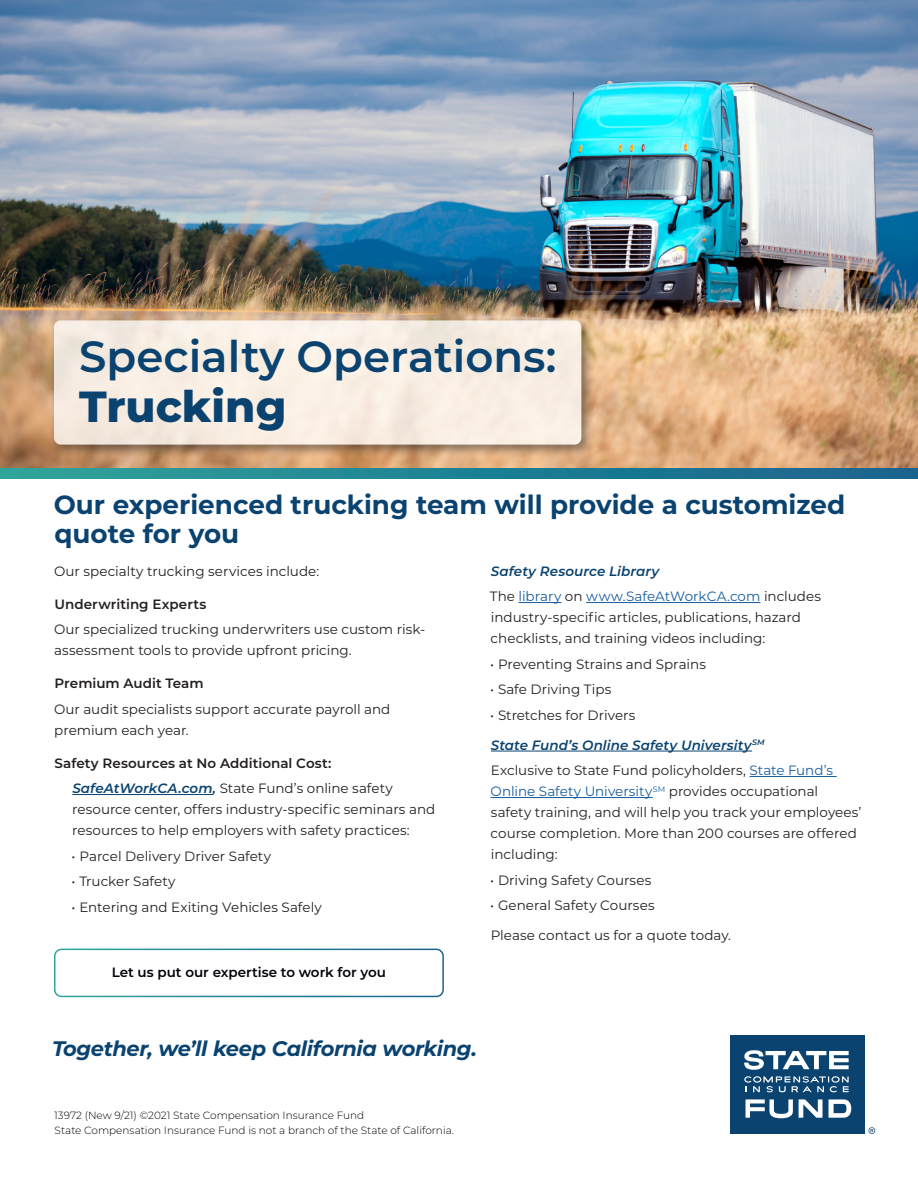
<style>
.page{position:relative;width:918px;height:1188px;background:#fff}
.page>*{position:absolute;margin:0;border:0;box-sizing:border-box;transform-origin:0 0}
.Masthead_1{font:600 43.5px "Montserrat";color:#0a4370}
.Masthead_1-2{font:800 43.5px "Montserrat";color:#0a4370}
.Subhead_1{font:700 26.25px/28.5px "Montserrat";color:#0a4370}
.Together_Tagline{font:italic 700 21px "Montserrat";letter-spacing:-.02em;color:#0a4370}
.Body_Text{font:13.5px/21px "Montserrat";color:#231f20}
.Indent_bullet_text{font:13.5px "Montserrat";color:#231f20}
.Semibold_Body_Text{font:600 13.5px "Montserrat";letter-spacing:.005em;color:#231f20}
.Body_Text-2{font:italic 600 13.5px "Montserrat";letter-spacing:.005em;color:#0a4370}
.Bubble_Text_Bold{font:600 13.5px "Montserrat";color:#000008}
.Footers{font:300 10.5px "Montserrat";color:#000008}
.s1{font-weight:600;font-style:italic;color:#0a4370}
.s2{color:#175d9e}
</style>
<div class="page">
<img style="left:0;top:0;width:918px;height:468px">
<svg style="left:0;top:468px;width:918px;height:11px"></svg>
<div style="left:730px;top:1035px;width:135px;height:99px;background:#0a4370"></div>
<svg style="left:799px;top:1099px;width:24px;height:19px"></svg>
<svg style="left:746px;top:1099px;width:47px;height:19px"></svg>
<svg style="left:829px;top:1099px;width:22px;height:19px"></svg>
<svg style="left:744px;top:1050px;width:105px;height:20px"></svg>
<svg style="left:744px;top:1076px;width:105px;height:16px"></svg>
<svg style="left:868px;top:1127px;width:7px;height:7px"></svg>
<hr style="left:72px;top:794px;width:141px;height:1px;background:#0a4370">
<hr style="left:519px;top:602px;width:42px;height:1px;background:#175d9e">
<hr style="left:586px;top:602px;width:174px;height:1px;background:#175d9e">
<hr style="left:491px;top:751px;width:261px;height:1px;background:#0a4370">
<hr style="left:750px;top:776px;width:87px;height:1px;background:#175d9e">
<hr style="left:491px;top:797px;width:162px;height:1px;background:#175d9e">
<div style="left:51px;top:317px;width:543px;height:141px;background:#231f20;opacity:.62"></div>
<div style="left:54px;top:320px;width:527px;height:125px;background:#f8eee3;border-radius:7px"></div>
<div style="left:54px;top:949px;width:390px;height:48px;border:2px solid #fff;border-radius:7px"></div>
<p class="Masthead_1" style="left:79px;top:326px;width:479px">Specialty Operations:</p>
<p class="Masthead_1-2" style="left:79px;top:374px;width:209px">Trucking</p>
<p class="Subhead_1" style="left:54px;top:489px;width:793px">Our experienced trucking team will provide a customized quote for you</p>
<p class="Body_Text" style="left:54px;top:560px;width:267px">Our specialty trucking services include:</p>
<p class="Semibold_Body_Text" style="left:54px;top:594px;width:154px">Underwriting Experts</p>
<p class="Body_Text" style="left:54px;top:618px;width:373px">Our specialized trucking underwriters use custom risk&shy;assessment tools to provide upfront pricing.</p>
<p class="Semibold_Body_Text" style="left:55px;top:674px;width:151px">Premium Audit Team</p>
<p class="Body_Text" style="left:54px;top:698px;width:338px">Our audit specialists support accurate payroll and premium each year.</p>
<p class="Semibold_Body_Text" style="left:55px;top:753px;width:279px">Safety Resources at No Additional Cost:</p>
<p class="Body_Text" style="left:72px;top:777px;width:365px"><span class="s1">SafeAtWorkCA.com,</span> State Fund’s online safety resource center, offers industry-specific seminars and resources to help employers with safety practices:</p>
<p class="Indent_bullet_text" style="left:72px;top:847px;width:201px">• Parcel Delivery Driver Safety</p>
<p class="Indent_bullet_text" style="left:72px;top:872px;width:105px">• Trucker Safety</p>
<p class="Indent_bullet_text" style="left:72px;top:898px;width:252px">• Entering and Exiting Vehicles Safely</p>
<p class="Bubble_Text_Bold" style="left:112px;top:963px;width:276px">Let us put our expertise to work for you</p>
<p class="Body_Text-2" style="left:491px;top:561px;width:170px">Safety Resource Library</p>
<p class="Body_Text" style="left:490px;top:585px;width:333px">The <span class="s2">library</span> on <span class="s2">www.SafeAtWorkCA.com</span> includes industry-specific articles, publications, hazard checklists, and training videos including:</p>
<p class="Indent_bullet_text" style="left:490px;top:655px;width:217px">• Preventing Strains and Sprains</p>
<p class="Indent_bullet_text" style="left:490px;top:680px;width:123px">• Safe Driving Tips</p>
<p class="Indent_bullet_text" style="left:490px;top:706px;width:147px">• Stretches for Drivers</p>
<p class="Body_Text-2" style="left:491px;top:735px;width:275px">State Fund’s Online Safety University<sup>SM</sup></p>
<p class="Body_Text" style="left:491px;top:759px;width:372px">Exclusive to State Fund policyholders, <span class="s2">State Fund’s Online Safety University</span><sup>SM</sup> provides occupational safety training, and will help you track your employees’ course completion. More than 200 courses are offered including:</p>
<p class="Indent_bullet_text" style="left:490px;top:871px;width:163px">• Driving Safety Courses</p>
<p class="Indent_bullet_text" style="left:490px;top:896px;width:166px">• General Safety Courses</p>
<p class="Body_Text" style="left:491px;top:924px;width:242px">Please contact us for a quote today.</p>
<p class="Together_Tagline" style="left:52px;top:1033px;width:426px">Together, we’ll keep California working.</p>
<p class="Footers" style="left:54px;top:1108px;width:312px">13972 (New 9/21) ©2021 State Compensation Insurance Fund</p>
<p class="Footers" style="left:55px;top:1123px;width:401px">State Compensation Insurance Fund is not a branch of the State of California.</p>
</div>
